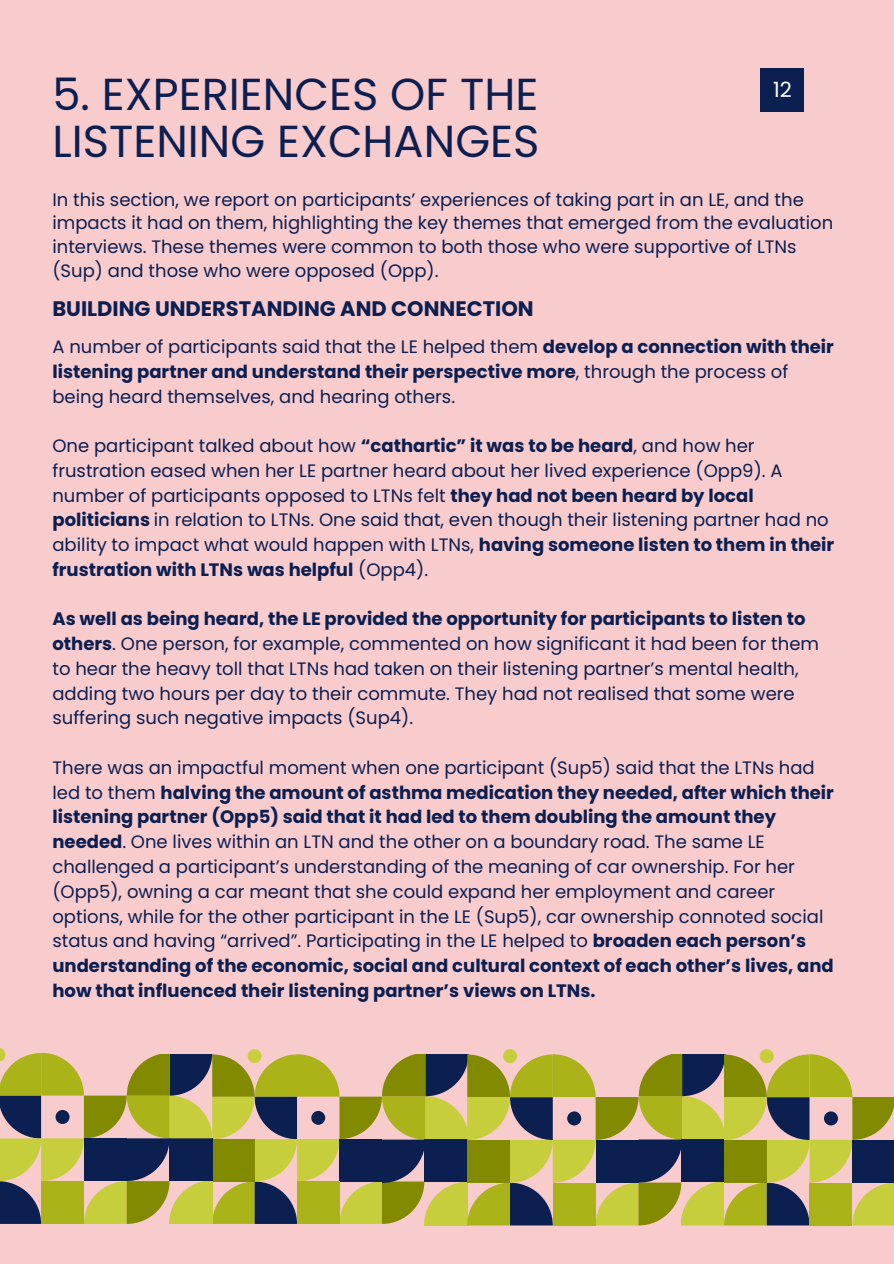
<style>
.page{position:relative;width:894px;height:1264px;background:#fff}
.page>*{position:absolute;margin:0;border:0;box-sizing:border-box;transform-origin:0 0}
.t1{font:44.7px/46px "Poppins";color:#0b1f51}
.t2{font:700 21px "Poppins";color:#0b1f51}
.t3{font:21px "Poppins";color:#fff}
.t4{font:18px/24.8px "Poppins";color:#0b1f51}
.s1{font-weight:700}
</style>
<div class="page">
<div style="left:0;top:0;width:893px;height:1263px;background:#f8cbcd"></div>
<div style="left:760px;top:68px;width:44px;height:44px;background:#0b1f51"></div>
<svg style="left:0;top:1048px;width:893px;height:177px"></svg>
<div style="left:852px;top:1139px;width:41px;height:43px;background:#0b1f51"></div>
<div style="left:809px;top:1182px;width:43px;height:43px;background:#aab318"></div>
<div style="left:823px;top:1111px;width:14px;height:14px;background:#0b1f51;border-radius:50%"></div>
<h1 class="t1" style="left:52px;top:72px;width:488px">5. EXPERIENCES OF THE<br>LISTENING EXCHANGES</h1>
<p class="t3" style="left:772px;top:75px;width:20px">12</p>
<p class="t4" style="left:52px;top:187px;width:782px;line-height:23.7px">In this section, we report on participants’ experiences of taking part in an LE, and the impacts it had on them, highlighting the key themes that emerged from the evaluation interviews. These themes were common to both those who were supportive of LTNs (Sup) and those who were opposed (Opp).</p>
<p class="t2" style="left:52px;top:294px;width:482px">BUILDING UNDERSTANDING AND CONNECTION</p>
<p class="t4" style="left:52px;top:334px;width:782px">A number of participants said that the LE helped them <span class="s1">develop a connection with their listening partner and understand their perspective more</span>, through the process of being heard themselves, and hearing others.</p>
<p class="t4" style="left:52px;top:433px;width:783px">One participant talked about how <span class="s1">“cathartic” it was to be heard</span>, and how her frustration eased when her LE partner heard about her lived experience (Opp9). A number of participants opposed to LTNs felt <span class="s1">they had not been heard by local politicians</span> in relation to LTNs. One said that, even though their listening partner had no ability to impact what would happen with LTNs, <span class="s1">having someone listen to them in their frustration with LTNs was helpful</span> (Opp4).</p>
<p class="t4" style="left:52px;top:606px;width:767px"><span class="s1">As well as being heard, the LE provided the opportunity for participants to listen to others</span>. One person, for example, commented on how significant it had been for them to hear the heavy toll that LTNs had taken on their listening partner’s mental health, adding two hours per day to their commute. They had not realised that some were suffering such negative impacts (Sup4).</p>
<p class="t4" style="left:52px;top:755px;width:782px">There was an impactful moment when one participant (Sup5) said that the LTNs had led to them <span class="s1">halving the amount of asthma medication they needed, after which their listening partner (Opp5) said that it had led to them doubling the amount they needed</span>. One lives within an LTN and the other on a boundary road. The same LE challenged a participant’s understanding of the meaning of car ownership. For her (Opp5), owning a car meant that she could expand her employment and career options, while for the other participant in the LE (Sup5), car ownership connoted social status and having “arrived”. Participating in the LE helped to <span class="s1">broaden each person’s understanding of the economic, social and cultural context of each other’s lives, and how that influenced their listening partner’s views on LTNs.</span></p>
</div>
